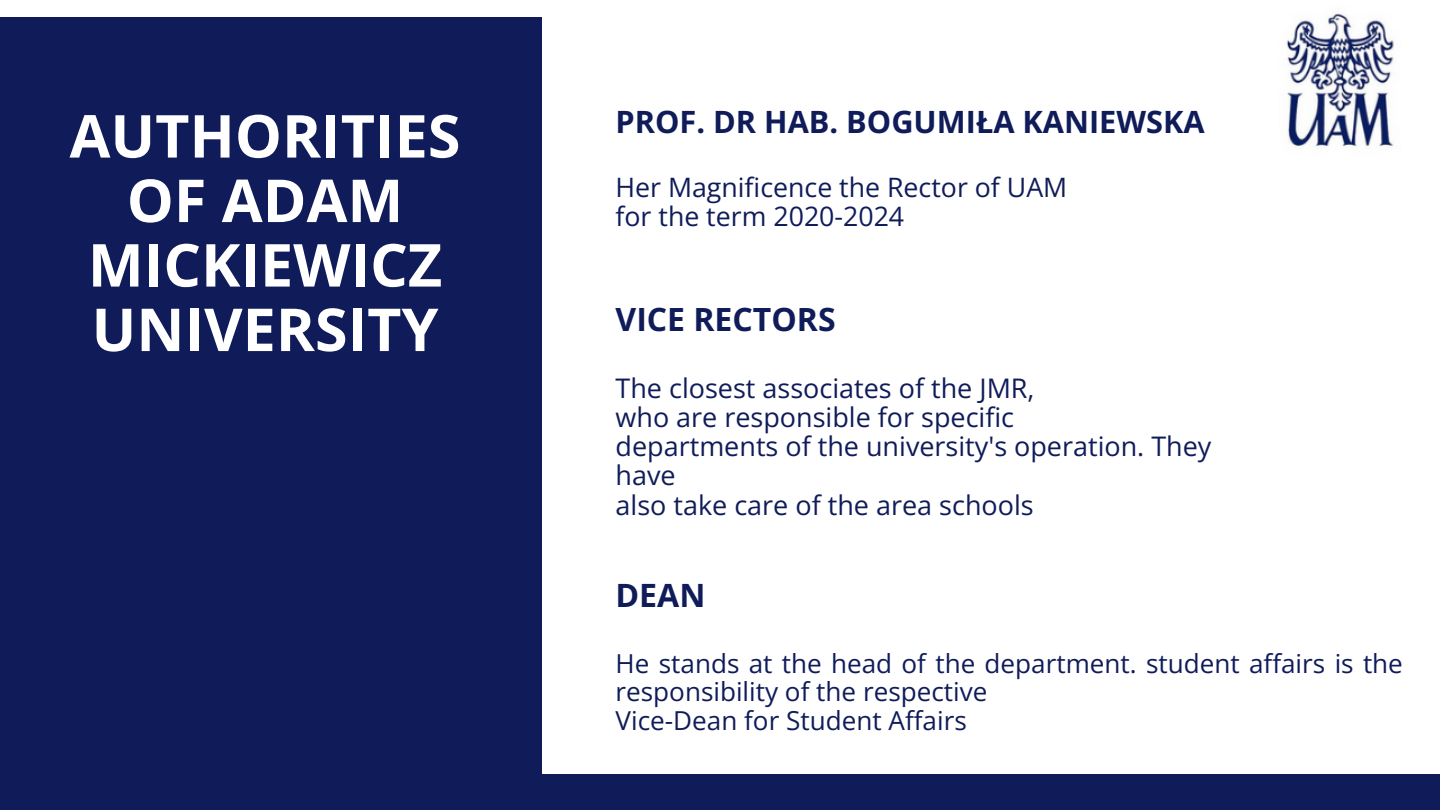
<style>
.page{position:relative;width:1440px;height:810px;background:#fff}
.page>*{position:absolute;margin:0;border:0;box-sizing:border-box;transform-origin:0 0}
.t1{font:700 59.3px/64.5px "Open Sans";color:#fff;text-align:center}
.t2{font:700 32.1px "Open Sans";color:#101c59}
.t3{font:700 32px "Open Sans";color:#101c59}
.t4{font:700 30.7px "Open Sans";color:#101c59}
.t5{font:27px/29.2px "Open Sans";color:#101c59}
.t6{font:26.7px "Open Sans";color:#101c59}
.t7{font:26.1px/28.5px "Open Sans";color:#101c59}
</style>
<div class="page">
<div style="left:0;top:774px;width:1440px;height:36px;background:#101c59"></div>
<img style="left:1286px;top:11px;width:108px;height:137px">
<div style="left:0;top:17px;width:542px;height:757px;background:#101c59"></div>
<p class="t1" style="left:70px;top:102px;width:392px">AUTHORITIES<br>OF ADAM<br>MICKIEWICZ<br>UNIVERSITY</p>
<p class="t4" style="left:616px;top:100px;width:591px">PROF. DR HAB. BOGUMIŁA KANIEWSKA</p>
<p class="t6" style="left:616px;top:168px;width:453px">Her Magnificence the Rector of UAM</p>
<p class="t6" style="left:616px;top:197px;width:290px">for the term 2020-2024</p>
<p class="t3" style="left:616px;top:297px;width:222px">VICE RECTORS</p>
<p class="t5" style="left:616px;top:373px;width:421px">The closest associates of the JMR,</p>
<p class="t5" style="left:616px;top:402px;width:400px">who are responsible for specific</p>
<p class="t5" style="left:616px;top:431px;width:597px">departments of the university's operation. They have</p>
<p class="t5" style="left:616px;top:490px;width:420px">also take care of the area schools</p>
<p class="t2" style="left:616px;top:573px;width:91px">DEAN</p>
<p class="t7" style="left:616px;top:649px;width:789px">He stands at the head of the department. student affairs is the responsibility of the respective</p>
<p class="t7" style="left:616px;top:706px;width:353px">Vice-Dean for Student Affairs</p>
</div>
